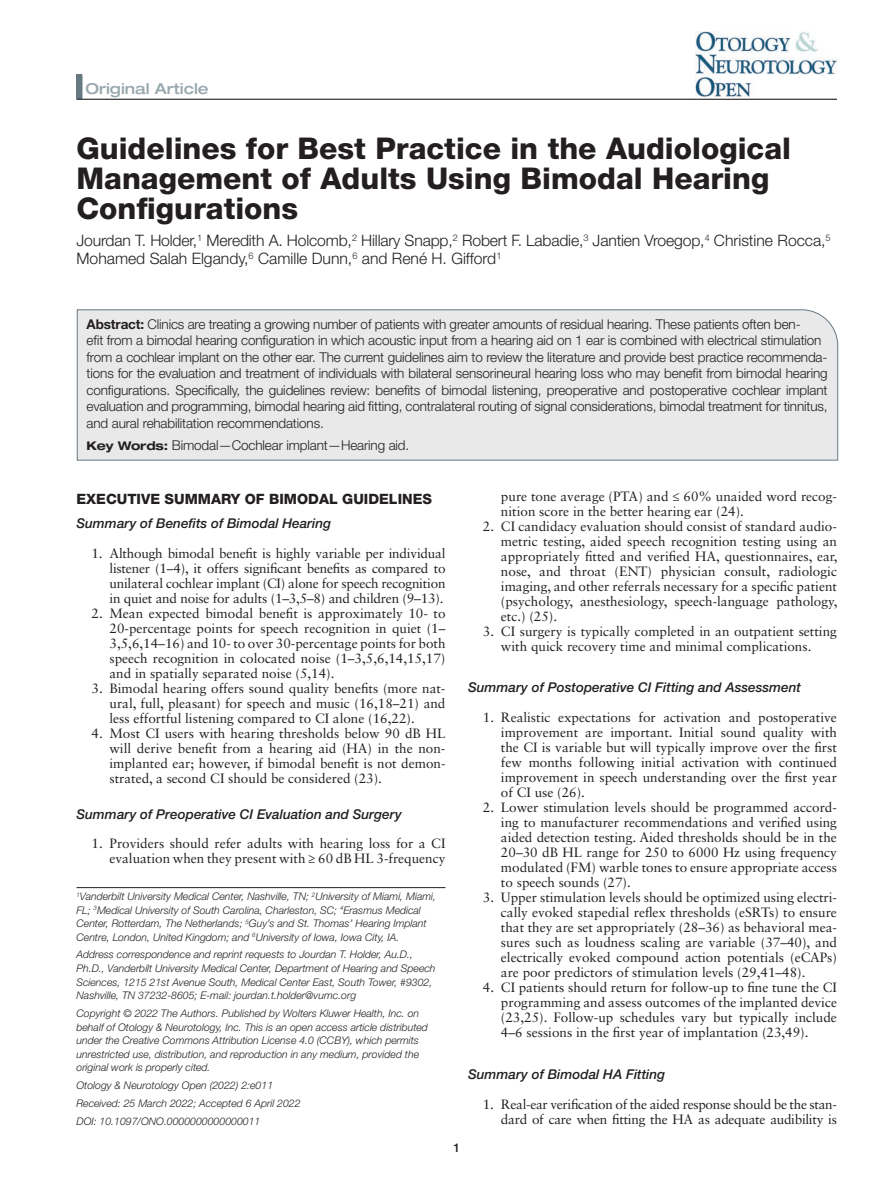
<style>
.page{position:relative;width:891px;height:1188px;background:#fff}
.page>*{position:absolute;margin:0;border:0;box-sizing:border-box;transform-origin:0 0}
.t1{font:800 30px/30px "Helvetica Neue LT Std";color:#231f20}
.t2{font:300 15.75px/18px "Helvetica Neue LT Std";letter-spacing:-.01em;color:#231f20}
.t3{font:500 expanded 15px "Helvetica Neue LT Std";color:#98a8ae}
.t4{font:800 14.25px "Helvetica Neue LT Std";color:#231f20}
.t5{font:13.5px/15px "Sabon LT Std";color:#231f20;text-align:justify}
.t6{font:300 13.5px/16.5px "Helvetica Neue LT Std";letter-spacing:-.01em;color:#231f20}
.t7{font:italic 500 13.5px "Helvetica Neue LT Std";color:#231f20}
.t8{font:13.5px/15px "Sabon LT Std";letter-spacing:-.02em;color:#231f20;text-align:right}
.t9{font:500 12px "Helvetica Neue LT Std";color:#231f20}
.t10{font:italic 300 10.5px/13.5px "Helvetica Neue LT Std";color:#231f20}
.s1{font-weight:700}
.s2{font-weight:700;font-stretch:expanded;font-size:12px}
</style>
<div class="page">
<div style="left:76px;top:74px;width:6px;height:25px;background:#677981"></div>
<hr style="left:76px;top:99px;width:761px;height:1px;background:#231f20">
<img style="left:695px;top:31px;width:142px;height:66px">
<div style="left:76px;top:309px;width:762px;height:152px;background:#e9e9e9"></div>
<hr style="left:76px;top:887px;width:370px;height:1px;background:#231f20">
<p class="t3" style="left:86px;top:80px;width:125px">Original Article</p>
<h1 class="t1" style="left:76px;top:134px;width:716px">Guidelines for Best Practice in the Audiological<br>Management of Adults Using Bimodal Hearing<br>Configurations</h1>
<p class="t2" style="left:76px;top:231px;width:756px">Jourdan T. Holder,<sup>1</sup> Meredith A. Holcomb,<sup>2</sup> Hillary Snapp,<sup>2</sup> Robert F. Labadie,<sup>3</sup> Jantien Vroegop,<sup>4</sup> Christine Rocca,<sup>5<br></sup>Mohamed Salah Elgandy,<sup>6</sup> Camille Dunn,<sup>6</sup> and René H. Gifford<sup>1</sup></p>
<p class="t6" style="left:87px;top:315px;width:743px"><span class="s1">Abstract:</span> Clinics are treating a growing number of patients with greater amounts of residual hearing. These patients often ben-<br>efit from a bimodal hearing configuration in which acoustic input from a hearing aid on 1 ear is combined with electrical stimulation from a cochlear implant on the other ear. The current guidelines aim to review the literature and provide best practice recommenda&shy;tions for the evaluation and treatment of individuals with bilateral sensorineural hearing loss who may benefit from bimodal hearing configurations. Specifically, the guidelines review: benefits of bimodal listening, preoperative and postoperative cochlear implant evaluation and programming, bimodal hearing aid fitting, contralateral routing of signal considerations, bimodal treatment for tinnitus, and aural rehabilitation recommendations.</p>
<p class="t6" style="left:87px;top:437px;width:324px"><span class="s2">Key Words:</span> Bimodal—Cochlear implant—Hearing aid.</p>
<p class="t4" style="left:76px;top:491px;width:357px">EXECUTIVE SUMMARY OF BIMODAL GUIDELINES</p>
<p class="t7" style="left:76px;top:516px;width:256px">Summary of Benefits of Bimodal Hearing</p>
<p class="t5" style="left:109px;top:546px;width:338px;text-indent:-18px">1. Although bimodal benefit is highly variable per individual listener (1–4), it offers significant benefits as compared to unilateral cochlear implant (CI) alone for speech recognition in quiet and noise for adults (1–3,5–8) and children (9–13).</p>
<p class="t5" style="left:109px;top:606px;width:338px;text-indent:-18px">2. Mean expected bimodal benefit is approximately 10- to 20-percentage points for speech recognition in quiet (1– 3,5,6,14–16) and 10- to over 30-percentage points for both speech recognition in colocated noise (1–3,5,6,14,15,17) and in spatially separated noise (5,14).</p>
<p class="t5" style="left:109px;top:681px;width:338px;text-indent:-18px">3. Bimodal hearing offers sound quality benefits (more nat&shy;ural, full, pleasant) for speech and music (16,18–21) and less effortful listening compared to CI alone (16,22).</p>
<p class="t5" style="left:109px;top:726px;width:338px;text-indent:-18px">4. Most CI users with hearing thresholds below 90 dB HL will derive benefit from a hearing aid (HA) in the non&shy;implanted ear; however, if bimodal benefit is not demon&shy;strated, a second CI should be considered (23).</p>
<p class="t7" style="left:76px;top:807px;width:327px">Summary of Preoperative CI Evaluation and Surgery</p>
<p class="t5" style="left:91px;top:836px;width:356px;text-align:right">1. Providers should refer adults with hearing loss for a CI evaluation when they present with ≥ 60 dB HL 3-frequency</p>
<p class="t10" style="left:76px;top:889px;width:361px"><sup>1</sup>Vanderbilt University Medical Center, Nashville, TN; <sup>2</sup>University of Miami, Miami, FL; <sup>3</sup>Medical University of South Carolina, Charleston, SC; <sup>4</sup>Erasmus Medical Center, Rotterdam, The Netherlands; <sup>5</sup>Guy’s and St. Thomas’ Hearing Implant Centre, London, United Kingdom; and <sup>6</sup>University of Iowa, Iowa City, IA.</p>
<p class="t10" style="left:76px;top:948px;width:361px">Address correspondence and reprint requests to Jourdan T. Holder, Au.D., Ph.D., Vanderbilt University Medical Center, Department of Hearing and Speech Sciences, 1215 21st Avenue South, Medical Center East, South Tower, #9302, Nashville, TN 37232-8605; E-mail: jourdan.t.holder@vumc.org</p>
<p class="t10" style="left:76px;top:1006px;width:353px">Copyright © 2022 The Authors. Published by Wolters Kluwer Health, Inc. on behalf of Otology &amp; Neurotology, Inc. This is an open access article distributed under the Creative Commons Attribution License 4.0 (CCBY), which permits unrestricted use, distribution, and reproduction in any medium, provided the original work is properly cited.</p>
<p class="t10" style="left:76px;top:1076px;width:226px;line-height:18px">Otology &amp; Neurotology Open (2022) 2:e011<br>Received: 25 March 2022; Accepted 6 April 2022<br>DOI: 10.1097/ONO.0000000000000011</p>
<p class="t9" style="left:453px;top:1140px;width:8px">1</p>
<p class="t5" style="left:501px;top:489px;width:338px">pure tone average (PTA) and ≤ 60% unaided word recog&shy;nition score in the better hearing ear (24).</p>
<p class="t5" style="left:501px;top:519px;width:338px;text-indent:-18px">2. CI candidacy evaluation should consist of standard audio&shy;metric testing, aided speech recognition testing using an appropriately fitted and verified HA, questionnaires, ear, nose, and throat (ENT) physician consult, radiologic imaging, and other referrals necessary for a specific patient (psychology, anesthesiology, speech-language pathology, etc.) (25).</p>
<p class="t5" style="left:483px;top:624px;width:355px;text-align:center">3. CI surgery is typically completed in an outpatient setting with quick recovery time and minimal complications.</p>
<p class="t7" style="left:468px;top:679px;width:335px">Summary of Postoperative CI Fitting and Assessment</p>
<p class="t5" style="left:501px;top:710px;width:338px;text-indent:-18px">1. Realistic expectations for activation and postoperative improvement are important. Initial sound quality with the CI is variable but will typically improve over the first few months following initial activation with continued improvement in speech understanding over the first year of CI use (26).</p>
<p class="t5" style="left:501px;top:800px;width:338px;text-indent:-18px">2. Lower stimulation levels should be programmed accord&shy;ing to manufacturer recommendations and verified using aided detection testing. Aided thresholds should be in the 20–30 dB HL range for 250 to 6000 Hz using frequency modulated (FM) warble tones to ensure appropriate access to speech sounds (27).</p>
<p class="t5" style="left:501px;top:890px;width:338px;text-indent:-18px">3. Upper stimulation levels should be optimized using electri&shy;cally evoked stapedial reflex thresholds (eSRTs) to ensure that they are set appropriately (28–36) as behavioral mea&shy;sures such as loudness scaling are variable (37–40), and electrically evoked compound action potentials (eCAPs) are poor predictors of stimulation levels (29,41–48).</p>
<p class="t5" style="left:501px;top:980px;width:338px;text-indent:-18px">4. CI patients should return for follow-up to fine tune the CI programming and assess outcomes of the implanted device (23,25). Follow-up schedules vary but typically include 4–6 sessions in the first year of implantation (23,49).</p>
<p class="t7" style="left:468px;top:1066px;width:199px">Summary of Bimodal HA Fitting</p>
<p class="t8" style="left:483px;top:1097px;width:356px">1. Real-ear verification of the aided response should be the stan&shy;dard of care when fitting the HA as adequate audibility is</p>
</div>
